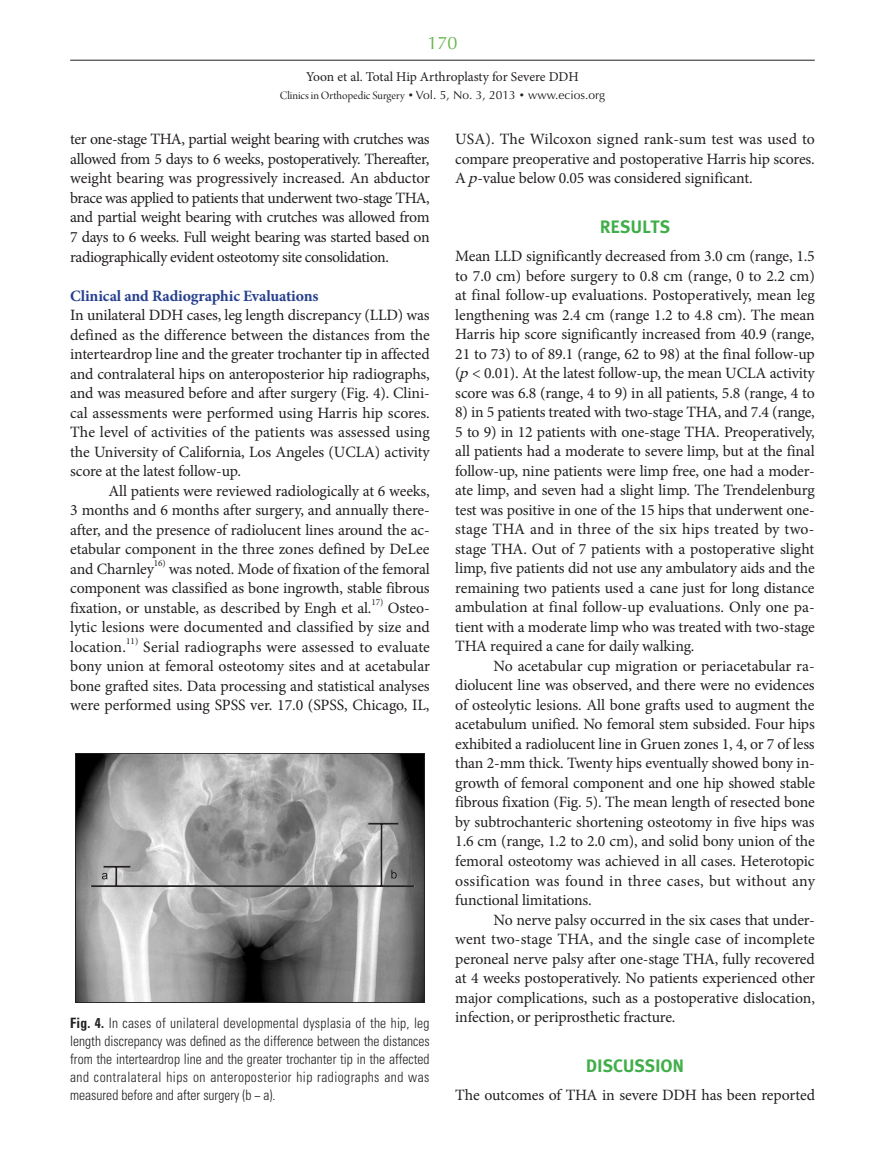
<style>
.page{position:relative;width:885px;height:1170px;background:#fff}
.page>*{position:absolute;margin:0;border:0;box-sizing:border-box;transform-origin:0 0}
.서론{font:700 18px "Meta Plus";letter-spacing:-.01em;color:#40ae49}
.t1{font:18px "Optima LT Std";color:#63b445}
.본문-첫문단{font:15.75px/19.5px "Minion Pro";letter-spacing:-.015em;color:#231f20;text-align:justify}
.본문{font:15.75px/19.5px "Minion Pro";letter-spacing:-.005em;color:#231f20;text-align:justify}
._1__제목{font:700 15.75px "Minion Pro";letter-spacing:-.01em;color:#253f8e}
.그림설명{font:300 condensed 14.25px/18px "Univers";color:#231f20;text-align:justify;scale:.95 1}
.t2{font:13.5px "Minion Pro";letter-spacing:-.005em;color:#231f20}
.t3{font:12px "Optima LT Std";color:#231f20}
.본문-2{font:9.15px "Minion Pro";color:#231f20}
.s1{font-family:"Arno Pro Display"}
.s2{font-size:9px}
.s3{font-style:italic}
.s4{font-weight:700}
</style>
<div class="page">
<hr style="left:70px;top:60px;width:744px;height:1px;background:#231f20">
<img style="left:77px;top:755px;width:345px;height:245px">
<svg style="left:102px;top:872px;width:6px;height:7px"></svg>
<svg style="left:391px;top:869px;width:5px;height:9px"></svg>
<hr style="left:103px;top:865px;width:27px;height:2px;background:#231f20">
<hr style="left:91px;top:885px;width:323px;height:1px;background:#231f20">
<hr style="left:115px;top:866px;width:2px;height:20px;background:#231f20">
<hr style="left:368px;top:822px;width:30px;height:2px;background:#231f20">
<hr style="left:380px;top:823px;width:2px;height:63px;background:#231f20">
<div style="left:75px;top:753px;width:349px;height:249px;border:1px solid #231f20"></div>
<p class="t1" style="left:427px;top:32px;width:32px">170</p>
<p class="t2" style="left:306px;top:68px;width:274px">Yoon et al. Total Hip Arthroplasty for Severe DDH</p>
<p class="t3" style="left:280px;top:88px;width:327px"><span class="s1">Clinics in Orthopedic Surgery</span> <span class="s2">•</span> Vol. 5, No. 3, 2013 <span class="s2">•</span> www.ecios.org</p>
<p class="본문-첫문단" style="left:70px;top:130px;width:361px">ter one-stage THA, partial weight bearing with crutches was allowed from 5 days to 6 weeks, postoperatively. Thereafter, weight bearing was progressively increased. An abductor brace was applied to patients that underwent two-stage THA, and partial weight bearing with crutches was allowed from 7 days to 6 weeks. Full weight bearing was started based on radiographically evident osteotomy site consolidation.</p>
<p class="_1__제목" style="left:70px;top:284px;width:250px">Clinical and Radiographic Evaluations</p>
<p class="본문-첫문단" style="left:70px;top:305px;width:361px">In unilateral DDH cases, leg length discrepancy (LLD) was defined as the difference between the distances from the interteardrop line and the greater trochanter tip in affected and contralateral hips on anteroposterior hip radiographs, and was measured before and after surgery (Fig. 4). Clini&shy;cal assessments were performed using Harris hip scores.<br>The level of activities of the patients was assessed using the University of California, Los Angeles (UCLA) activity score at the latest follow-up.</p>
<p class="본문" style="left:70px;top:481px;width:361px;text-indent:38px">All patients were reviewed radiologically at 6 weeks, 3 months and 6 months after surgery, and annually there&shy;after, and the presence of radiolucent lines around the ac&shy;etabular component in the three zones defined by DeLee and Charnley</p>
<p class="본문" style="left:455px;top:130px;width:361px">USA). The Wilcoxon signed rank-sum test was used to compare preoperative and postoperative Harris hip scores.<br>A <span class="s3">p</span>-value below 0.05 was considered significant.</p>
<p class="서론" style="left:599px;top:216px;width:72px">RESULTS</p>
<p class="본문-첫문단" style="left:455px;top:246px;width:361px">Mean LLD significantly decreased from 3.0 cm (range, 1.5 to 7.0 cm) before surgery to 0.8 cm (range, 0 to 2.2 cm) at final follow-up evaluations. Postoperatively, mean leg lengthening was 2.4 cm (range 1.2 to 4.8 cm). The mean Harris hip score significantly increased from 40.9 (range, 21 to 73) to of 89.1 (range, 62 to 98) at the final follow-up (<span class="s3">p</span> &lt; 0.01). At the latest follow-up, the mean UCLA activity score was 6.8 (range, 4 to 9) in all patients, 5.8 (range, 4 to</p>
<p class="본문-첫문단" style="left:455px;top:402px;width:361px">8) in 5 patients treated with two-stage THA, and 7.4 (range, 5 to 9) in 12 patients with one-stage THA. Preoperatively, all patients had a moderate to severe limp, but at the final follow-up, nine patients were limp free, one had a moder&shy;ate limp, and seven had a slight limp. The Trendelenburg test was positive in one of the 15 hips that underwent one&shy;stage THA and in three of the six hips treated by two&shy;stage THA. Out of 7 patients with a postoperative slight limp, five patients did not use any ambulatory aids and the remaining two patients used a cane just for long distance ambulation at final follow-up evaluations. Only one pa&shy;tient with a moderate limp who was treated with two-stage THA required a cane for daily walking.</p>
<p class="본문" style="left:455px;top:656px;width:361px;text-indent:38px">No acetabular cup migration or periacetabular ra&shy;diolucent line was observed, and there were no evidences of osteolytic lesions. All bone grafts used to augment the acetabulum unified. No femoral stem subsided. Four hips exhibited a radiolucent line in Gruen zones 1, 4, or 7 of less than 2-mm thick. Twenty hips eventually showed bony in&shy;growth of femoral component and one hip showed stable fibrous fixation (Fig. 5). The mean length of resected bone by subtrochanteric shortening osteotomy in five hips was 1.6 cm (range, 1.2 to 2.0 cm), and solid bony union of the femoral osteotomy was achieved in all cases. Heterotopic ossification was found in three cases, but without any functional limitations.</p>
<p class="본문" style="left:455px;top:909px;width:361px;text-indent:38px">No nerve palsy occurred in the six cases that under&shy;went two-stage THA, and the single case of incomplete peroneal nerve palsy after one-stage THA, fully recovered at 4 weeks postoperatively. No patients experienced other major complications, such as a postoperative dislocation, infection, or periprosthetic fracture.</p>
<p class="서론" style="left:586px;top:1055px;width:100px">DISCUSSION</p>
<p class="본문-첫문단" style="left:455px;top:1084px;width:361px">The outcomes of THA in severe DDH has been reported</p>
<p class="본문-2" style="left:154px;top:557px;width:13px">16)</p>
<p class="본문" style="left:70px;top:559px;width:361px;text-indent:99px">was noted. Mode of fixation of the femoral component was classified as bone ingrowth, stable fibrous fixation, or unstable, as described by Engh et al.</p>
<p class="본문-2" style="left:371px;top:596px;width:13px">17)</p>
<p class="본문" style="left:70px;top:598px;width:361px;text-indent:317px">Osteo&shy;lytic lesions were documented and classified by size and location.</p>
<p class="본문-2" style="left:126px;top:635px;width:14px">11)</p>
<p class="본문" style="left:70px;top:637px;width:361px;text-indent:73px">Serial radiographs were assessed to evaluate bony union at femoral osteotomy sites and at acetabular bone grafted sites. Data processing and statistical analyses were performed using SPSS ver. 17.0 (SPSS, Chicago, IL,</p>
<p class="그림설명" style="left:70px;top:1013px;width:380px"><span class="s4">Fig. 4.</span> In cases of unilateral developmental dysplasia of the hip, leg length discrepancy was defined as the difference between the distances from the interteardrop line and the greater trochanter tip in the affected and contralateral hips on anteroposterior hip radiographs and was measured before and after surgery (b − a).</p>
</div>
